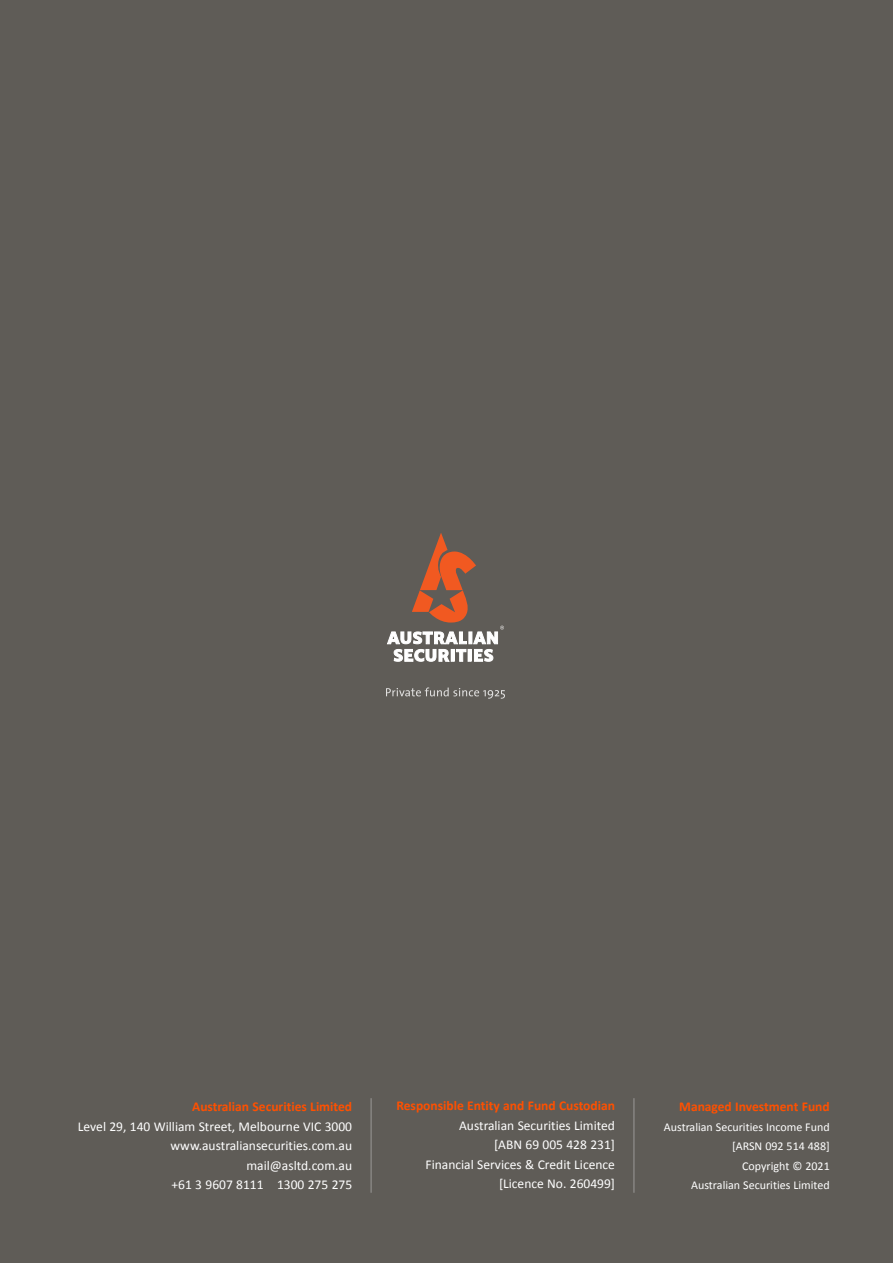
<style>
.page{position:relative;width:893px;height:1263px;background:#5f5c57}
.page>*{position:absolute;margin:0;border:0;box-sizing:border-box;transform-origin:0 0}
.t1{font:13.5px/19.5px "Calibri";color:#fff;text-align:right}
.t2{font:700 13.5px "Calibri";color:#ff5000}
.t3{font:12px/19.5px "Calibri";color:#fff;text-align:right}
</style>
<div class="page">
<svg style="left:386px;top:687px;width:119px;height:12px"></svg>
<hr style="left:371px;top:1098px;width:1px;height:95px;background:#9b9998">
<hr style="left:634px;top:1098px;width:1px;height:95px;background:#9b9998">
<svg style="left:387px;top:533px;width:117px;height:129px"></svg>
<p class="t2" style="left:192px;top:1098px;width:162px">Australian Securities Limited</p>
<p class="t1" style="left:78px;top:1116px;width:276px">Level 29, 140 William Street, Melbourne VIC 3000</p>
<p class="t1" style="left:171px;top:1135px;width:183px">www.australiansecurities.com.au</p>
<p class="t1" style="left:246px;top:1155px;width:107px">mail@asltd.com.au</p>
<p class="t1" style="left:172px;top:1174px;width:182px">+61 3 9607 8111 1300 275 275</p>
<p class="t2" style="left:396px;top:1097px;width:220px">Responsible Entity and Fund Custodian</p>
<p class="t1" style="left:459px;top:1115px;width:157px">Australian Securities Limited [ABN 69 005 428 231]</p>
<p class="t1" style="left:425px;top:1154px;width:191px">Financial Services &amp; Credit Licence [Licence No. 260499]</p>
<p class="t2" style="left:679px;top:1098px;width:152px">Managed Investment Fund</p>
<p class="t3" style="left:664px;top:1116px;width:167px">Australian Securities Income Fund [ARSN 092 514 488]</p>
<p class="t3" style="left:742px;top:1155px;width:89px">Copyright © 2021</p>
<p class="t3" style="left:691px;top:1175px;width:140px">Australian Securities Limited</p>
</div>
